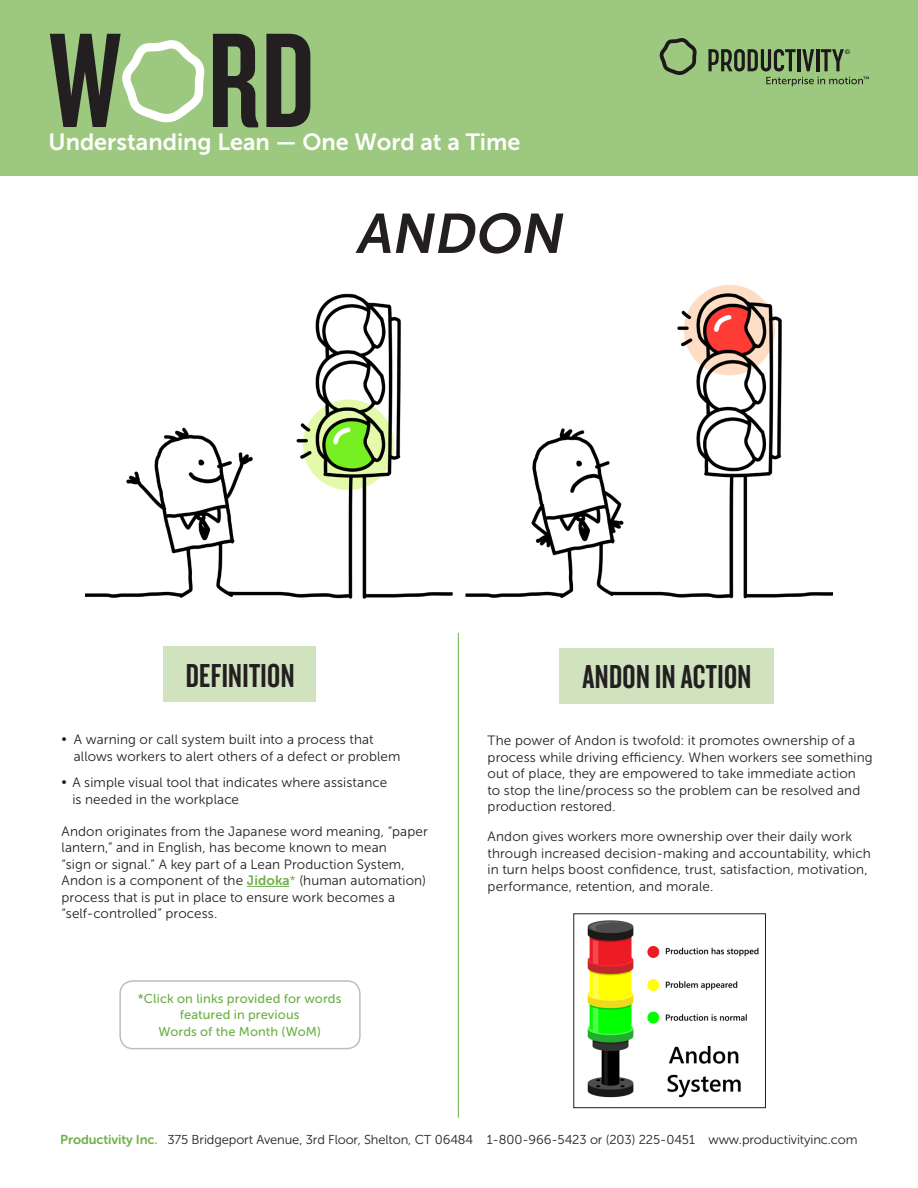
<style>
.page{position:relative;width:918px;height:1188px;background:#fff}
.page>*{position:absolute;margin:0;border:0;box-sizing:border-box;transform-origin:0 0}
.Body_Text{font:139.95px "Knockout 48 Featherweight";color:#231f20}
.Body_Text-2{font:italic 55.5px "Museo Sans 700";color:#231f20}
.Body_Text-3{font:34.5px "Knockout 48 Featherweight";letter-spacing:.01em;color:#231f20}
.t1{font:23.4px "Museo Sans 700";color:#fff}
.t2{font:13.5px/16.5px "Museo Sans 300";letter-spacing:.005em;color:#231f20}
.t3{font:12.9px "Museo Sans 300";letter-spacing:-.01em;color:#231f20}
.t4{font:12.9px/16.5px "Museo Sans 500";letter-spacing:.01em;color:#6fb048;text-align:center}
.t5{font:6.15px "Helvetica Neue";color:#000}
.s1{font-family:"Museo Sans 700";color:#6fb048}
.s2{color:#6fb048}
.s3{font-family:"Museo Sans 700";color:#8ec06d}
</style>
<div class="page">
<div style="left:0;top:0;width:918px;height:176px;background:#9dc87f"></div>
<svg style="left:122px;top:40px;width:82px;height:82px"></svg>
<svg style="left:659px;top:38px;width:38px;height:37px"></svg>
<svg style="left:708px;top:49px;width:155px;height:37px"></svg>
<hr style="left:458px;top:633px;width:1px;height:485px;background:#6fb048">
<div style="left:164px;top:646px;width:152px;height:56px;background:#d0e3be"></div>
<img style="left:85px;top:285px;width:748px;height:314px">
<hr style="left:247px;top:886px;width:42px;height:1px;background:#6fb048">
<div style="left:119px;top:980px;width:242px;height:69px;border:2px solid #bcbdc0;border-radius:13px"></div>
<img style="left:587px;top:920px;width:172px;height:178px">
<div style="left:573px;top:913px;width:193px;height:195px;border:1px solid #231f20"></div>
<div style="left:559px;top:648px;width:215px;height:55px;background:#d0e3be"></div>
<p class="Body_Text" style="left:49px;top:-5px;width:267px">W RD</p>
<p class="t1" style="left:49px;top:129px;width:473px">Understanding Lean — One Word at a Time</p>
<p class="Body_Text-2" style="left:355px;top:203px;width:218px">ANDON</p>
<p class="t5" style="left:845px;top:48px;width:6px">©</p>
<p class="t5" style="left:863px;top:75px;width:8px">™</p>
<p class="Body_Text-3" style="left:186px;top:654px;width:110px">DEFINITION</p>
<p class="Body_Text-3" style="left:583px;top:656px;width:170px">ANDON IN ACTION</p>
<p class="t2" style="left:74px;top:731px;width:328px">A warning or call system built into a process that allows workers to alert others of a defect or problem</p>
<p class="t2" style="left:72px;top:774px;width:316px;text-indent:-11px">• A simple visual tool that indicates where assistance is needed in the workplace</p>
<p class="t2" style="left:62px;top:731px;width:7px">•</p>
<p class="t2" style="left:62px;top:823px;width:368px">Andon originates from the Japanese word meaning, “paper lantern,” and in English, has become known to mean<br>“sign or signal.” A key part of a Lean Production System, Andon is a component of the <span class="s1">Jidoka</span><span class="s2">*</span> (human automation) process that is put in place to ensure work becomes a “self-controlled” process.</p>
<p class="t4" style="left:138px;top:990px;width:205px">*Click on links provided for words featured in previous</p>
<p class="t4" style="left:158px;top:1023px;width:164px">Words of the Month (WoM)</p>
<p class="t2" style="left:488px;top:732px;width:387px">The power of Andon is twofold: it promotes ownership of a process while driving efficiency. When workers see something out of place, they are empowered to take immediate action<br>to stop the line/process so the problem can be resolved and production restored.</p>
<p class="t2" style="left:488px;top:829px;width:385px">Andon gives workers more ownership over their daily work through increased decision-making and accountability, which in turn helps boost confidence, trust, satisfaction, motivation, performance, retention, and morale.</p>
<p class="t3" style="left:60px;top:1133px;width:799px"><span class="s1">Productivity Inc</span><span class="s3">.</span> 375 Bridgeport Avenue, 3rd Floor, Shelton, CT 06484 1-800-966-5423 or (203) 225-0451 www.productivityinc.com</p>
</div>
